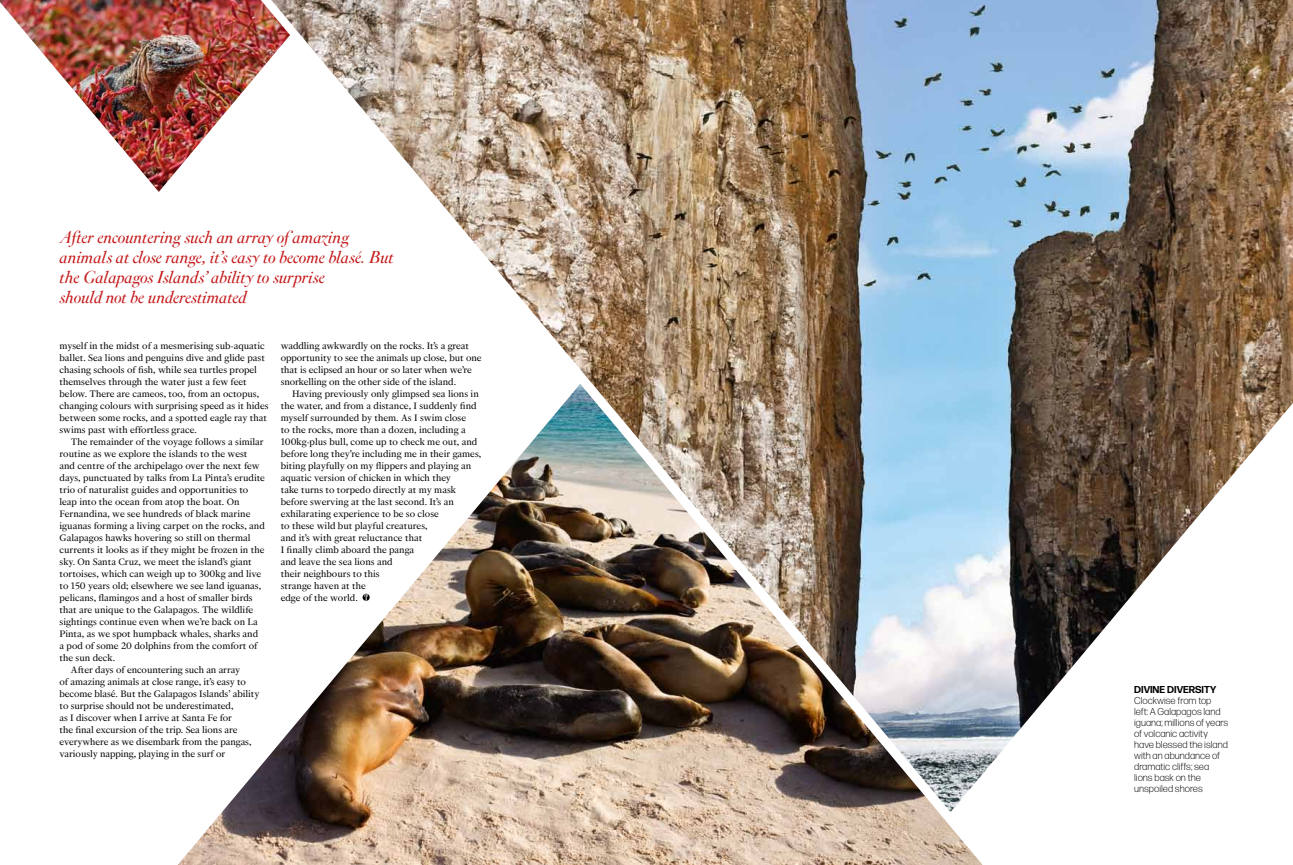
<style>
.page{position:relative;width:1293px;height:865px;background:#fff}
.page>*{position:absolute;margin:0;border:0;box-sizing:border-box;transform-origin:0 0}
.t1{font:italic 18px/20px "Corundum Display";color:#c51a1b}
.t2{font:11px/12px "Corundum News O1";color:#000}
.t3{font:300 10px/11px "Forma Text";color:#000}
.t4{font:700 10px "Forma Text";color:#000}
</style>
<div class="page">
<img style="left:0;top:0;width:226px;height:192px">
<svg style="left:178px;top:807px;width:805px;height:58px;background:#d3bba7"></svg>
<img style="left:226px;top:0;width:1067px;height:829px">
<svg style="left:362px;top:593px;width:8px;height:8px"></svg>
<svg style="left:364px;top:594px;width:4px;height:6px"></svg>
<h1 class="t1" style="left:60px;top:227px;width:335px">After encountering such an array of amazing animals at close range, it’s easy to become blasé. But the Galapagos Islands’ ability to surprise<br>should not be underestimated</h1>
<p class="t2" style="left:281px;top:339px;width:202px">waddling awkwardly on the rocks. It’s a great opportunity to see the animals up close, but one that is eclipsed an hour or so later when we’re snorkelling on the other side of the island.</p>
<p class="t2" style="left:281px;top:387px;width:202px;text-indent:11px">Having previously only glimpsed sea lions in the water, and from a distance, I suddenly find myself surrounded by them. As I swim close<br>to the rocks, more than a dozen, including a 100kg-plus bull, come up to check me out, and before long they’re including me in their games, biting playfully on my flippers and playing an aquatic version of chicken in which they<br>take turns to torpedo directly at my mask before swerving at the last second. It’s an exhilarating experience to be so close<br>to these wild but playful creatures,<br>and it’s with great reluctance that<br>I finally climb aboard the panga<br>and leave the sea lions and<br>their neighbours to this<br>strange haven at the<br>edge of the world.</p>
<p class="t2" style="left:60px;top:339px;width:210px">myself in the midst of a mesmerising sub-aquatic ballet. Sea lions and penguins dive and glide past chasing schools of fish, while sea turtles propel themselves through the water just a few feet below. There are cameos, too, from an octopus, changing colours with surprising speed as it hides between some rocks, and a spotted eagle ray that swims past with effortless grace.</p>
<p class="t2" style="left:71px;top:435px;width:194px">The remainder of the voyage follows a similar</p>
<p class="t2" style="left:60px;top:447px;width:189px">routine as we explore the islands to the west</p>
<p class="t2" style="left:60px;top:459px;width:201px">and centre of the archipelago over the next few</p>
<p class="t2" style="left:60px;top:471px;width:207px">days, punctuated by talks from La Pinta’s erudite</p>
<p class="t2" style="left:60px;top:483px;width:190px">trio of naturalist guides and opportunities to</p>
<p class="t2" style="left:60px;top:495px;width:182px">leap into the ocean from atop the boat. On</p>
<p class="t2" style="left:60px;top:507px;width:192px">Fernandina, we see hundreds of black marine</p>
<p class="t2" style="left:60px;top:519px;width:207px">iguanas forming a living carpet on the rocks, and</p>
<p class="t2" style="left:60px;top:531px;width:192px">Galapagos hawks hovering so still on thermal</p>
<p class="t2" style="left:60px;top:543px;width:206px">currents it looks as if they might be frozen in the</p>
<p class="t2" style="left:60px;top:555px;width:194px">sky. On Santa Cruz, we meet the island’s giant</p>
<p class="t2" style="left:60px;top:567px;width:203px">tortoises, which can weigh up to 300kg and live</p>
<p class="t2" style="left:60px;top:579px;width:203px">to 150 years old; elsewhere we see land iguanas,</p>
<p class="t2" style="left:60px;top:591px;width:195px">pelicans, flamingos and a host of smaller birds</p>
<p class="t2" style="left:60px;top:603px;width:195px">that are unique to the Galapagos. The wildlife</p>
<p class="t2" style="left:60px;top:615px;width:200px">sightings continue even when we’re back on La</p>
<p class="t2" style="left:60px;top:627px;width:200px">Pinta, as we spot humpback whales, sharks and</p>
<p class="t2" style="left:60px;top:639px;width:200px">a pod of some 20 dolphins from the comfort of</p>
<p class="t2" style="left:60px;top:651px;width:57px">the sun deck.</p>
<p class="t2" style="left:71px;top:663px;width:171px">After days of encountering such an array</p>
<p class="t2" style="left:60px;top:675px;width:188px">of amazing animals at close range, it’s easy to</p>
<p class="t2" style="left:60px;top:687px;width:201px">become blasé. But the Galapagos Islands’ ability</p>
<p class="t2" style="left:60px;top:699px;width:175px">to surprise should not be underestimated,</p>
<p class="t2" style="left:60px;top:711px;width:174px">as I discover when I arrive at Santa Fe for</p>
<p class="t2" style="left:60px;top:723px;width:179px">the final excursion of the trip. Sea lions are</p>
<p class="t2" style="left:60px;top:735px;width:193px">everywhere as we disembark from the pangas,</p>
<p class="t2" style="left:60px;top:747px;width:167px">variously napping, playing in the surf or</p>
<p class="t4" style="left:1134px;top:683px;width:83px">DIVINE DIVERSITY</p>
<p class="t3" style="left:1134px;top:695px;width:96px">Clockwise from top<br>left: A Galapagos land iguana; millions of years of volcanic activity have blessed the island with an abundance of dramatic cliffs; sea lions bask on the unspoiled shores</p>
</div>
